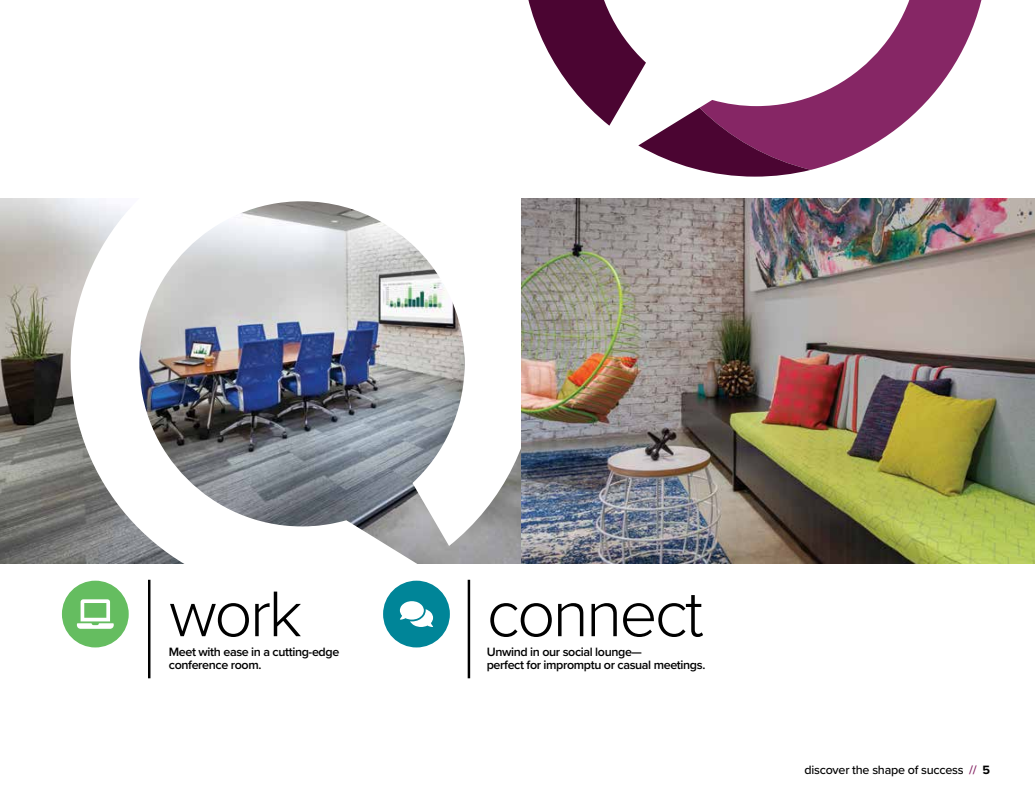
<style>
.page{position:relative;width:1035px;height:810px;background:#fff}
.page>*{position:absolute;margin:0;border:0;box-sizing:border-box;transform-origin:0 0}
.t1{font:300 66.88px "Proxima Nova";letter-spacing:-.04em;color:#000}
.t2{font:600 12.5px/13.8px "Proxima Nova";letter-spacing:-.03em;color:#000}
.t3{font:500 12.5px "Proxima Nova";letter-spacing:-.02em;color:#000}
.s1{font-weight:600;color:#862665}
.s2{font-weight:700}
</style>
<div class="page">
<img style="left:0;top:199px;width:1035px;height:365px">
<img style="left:71px;top:198px;width:466px;height:399px">
<div style="left:383px;top:581px;width:67px;height:66px;background:#008598;border-radius:50%"></div>
<svg style="left:400px;top:601px;width:33px;height:26px"></svg>
<div style="left:461px;top:193px;width:60px;height:112px;background:#fff"></div>
<svg style="left:805px;top:0;width:177px;height:170px"></svg>
<svg style="left:638px;top:108px;width:173px;height:69px"></svg>
<svg style="left:528px;top:0;width:277px;height:126px"></svg>
<hr style="left:468px;top:580px;width:2px;height:98px;background:#000">
<div style="left:62px;top:581px;width:67px;height:66px;background:#65bd60;border-radius:50%"></div>
<svg style="left:77px;top:599px;width:37px;height:30px"></svg>
<hr style="left:148px;top:580px;width:2px;height:98px;background:#000">
<h1 class="t1" style="left:169px;top:564px;width:135px">work</h1>
<p class="t2" style="left:169px;top:644px;width:172px">Meet with ease in a cutting-edge conference room.</p>
<h1 class="t1" style="left:487px;top:564px;width:218px">connect</h1>
<p class="t2" style="left:487px;top:644px;width:220px">Unwind in our social lounge—<br>perfect for impromptu or casual meetings.</p>
<p class="t3" style="left:805px;top:760px;width:187px">discover the shape of success <span class="s1">//</span> <span class="s2">5</span></p>
</div>
